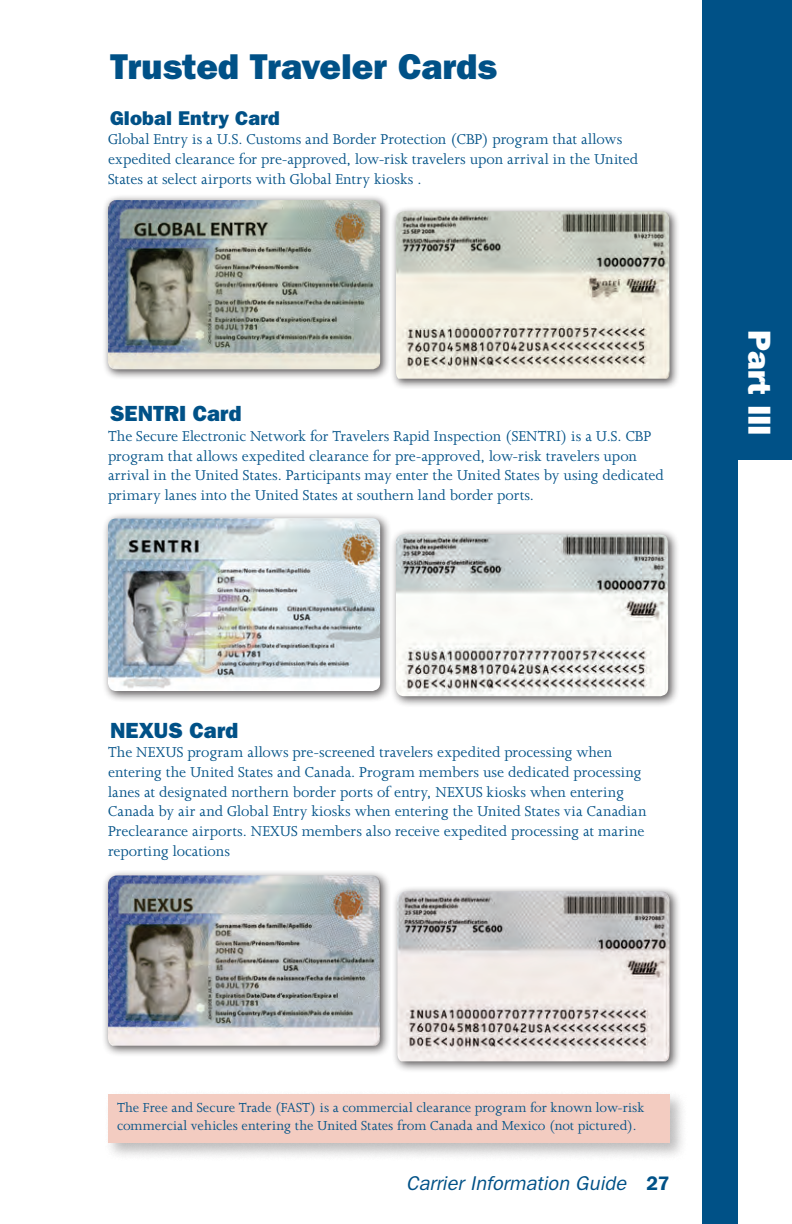
<style>
.page{position:relative;width:792px;height:1224px;background:#fff}
.page>*{position:absolute;margin:0;border:0;box-sizing:border-box;transform-origin:0 0}
.t1{font:800 36px "Franklin Gothic";letter-spacing:-.005em;color:#005187}
.t2{font:800 32px "Franklin Gothic";color:#fff}
.TOC_-_1{font:800 22px "Franklin Gothic";letter-spacing:.005em;color:#005187}
.t3{font:italic 20px "Franklin Gothic";letter-spacing:.005em;color:#005187}
.TOC_6{font:800 20px "Franklin Gothic";letter-spacing:.01em;color:#005187}
.Body_Text{font:16.4px/19.6px "Joanna";letter-spacing:.005em;color:#005187}
.Body_Text-2{font:15px/18px "Joanna";letter-spacing:.005em;color:#005187}
.s1{font-weight:600;font-style:normal}
</style>
<div class="page">
<div style="left:730px;top:0;width:62px;height:460px;background:#005187"></div>
<div style="left:702px;top:0;width:36px;height:1224px;background:#005187"></div>
<div style="left:102px;top:512px;width:289px;height:190px;background:#231f20;opacity:.75"></div>
<img style="left:108px;top:518px;width:272px;height:173px">
<div style="left:390px;top:528px;width:289px;height:179px;background:#231f20;opacity:.75"></div>
<img style="left:396px;top:534px;width:272px;height:162px">
<div style="left:102px;top:194px;width:289px;height:186px;background:#231f20;opacity:.75"></div>
<img style="left:108px;top:200px;width:272px;height:169px">
<div style="left:390px;top:206px;width:290px;height:183px;background:#231f20;opacity:.75"></div>
<img style="left:396px;top:211px;width:274px;height:168px">
<div style="left:104px;top:1091px;width:584px;height:70px;background:#231f20;opacity:.3"></div>
<div style="left:108px;top:1094px;width:562px;height:49px;background:#f3ccc1"></div>
<div style="left:102px;top:869px;width:289px;height:188px;background:#231f20;opacity:.75"></div>
<img style="left:108px;top:875px;width:272px;height:171px">
<div style="left:391px;top:885px;width:290px;height:188px;background:#231f20;opacity:.75"></div>
<img style="left:397px;top:891px;width:273px;height:170px">
<p class="t1" style="left:110px;top:45px;width:389px">Trusted Traveler Cards</p>
<p class="TOC_6" style="left:110px;top:106px;width:171px">Global Entry Card</p>
<p class="Body_Text" style="left:108px;top:130px;width:532px">Global Entry is a U.S. Customs and Border Protection (CBP) program that allows expedited clearance for pre-approved, low-risk travelers upon arrival in the United<br>States at select airports with Global Entry kiosks .</p>
<p class="TOC_-_1" style="left:110px;top:401px;width:133px">SENTRI Card</p>
<p class="Body_Text" style="left:108px;top:426px;width:557px">The Secure Electronic Network for Travelers Rapid Inspection (SENTRI) is a U.S. CBP program that allows expedited clearance for pre-approved, low-risk travelers upon arrival in the United States. Participants may enter the United States by using dedicated primary lanes into the United States at southern land border ports.</p>
<h2 class="t2" style="left:778px;top:330px;width:107px;rotate:90deg">Part III</h2>
<p class="TOC_-_1" style="left:110px;top:717px;width:130px">NEXUS Card</p>
<p class="Body_Text" style="left:108px;top:743px;width:540px">The NEXUS program allows pre-screened travelers expedited processing when entering the United States and Canada. Program members use dedicated processing lanes at designated northern border ports of entry, NEXUS kiosks when entering Canada by air and Global Entry kiosks when entering the United States via Canadian Preclearance airports. NEXUS members also receive expedited processing at marine reporting locations</p>
<p class="Body_Text-2" style="left:117px;top:1099px;width:529px">The Free and Secure Trade (FAST) is a commercial clearance program for known low-risk commercial vehicles entering the United States from Canada and Mexico (not pictured).</p>
<p class="t3" style="left:406px;top:1172px;width:265px">Carrier Information Guide <span class="s1">27</span></p>
</div>
